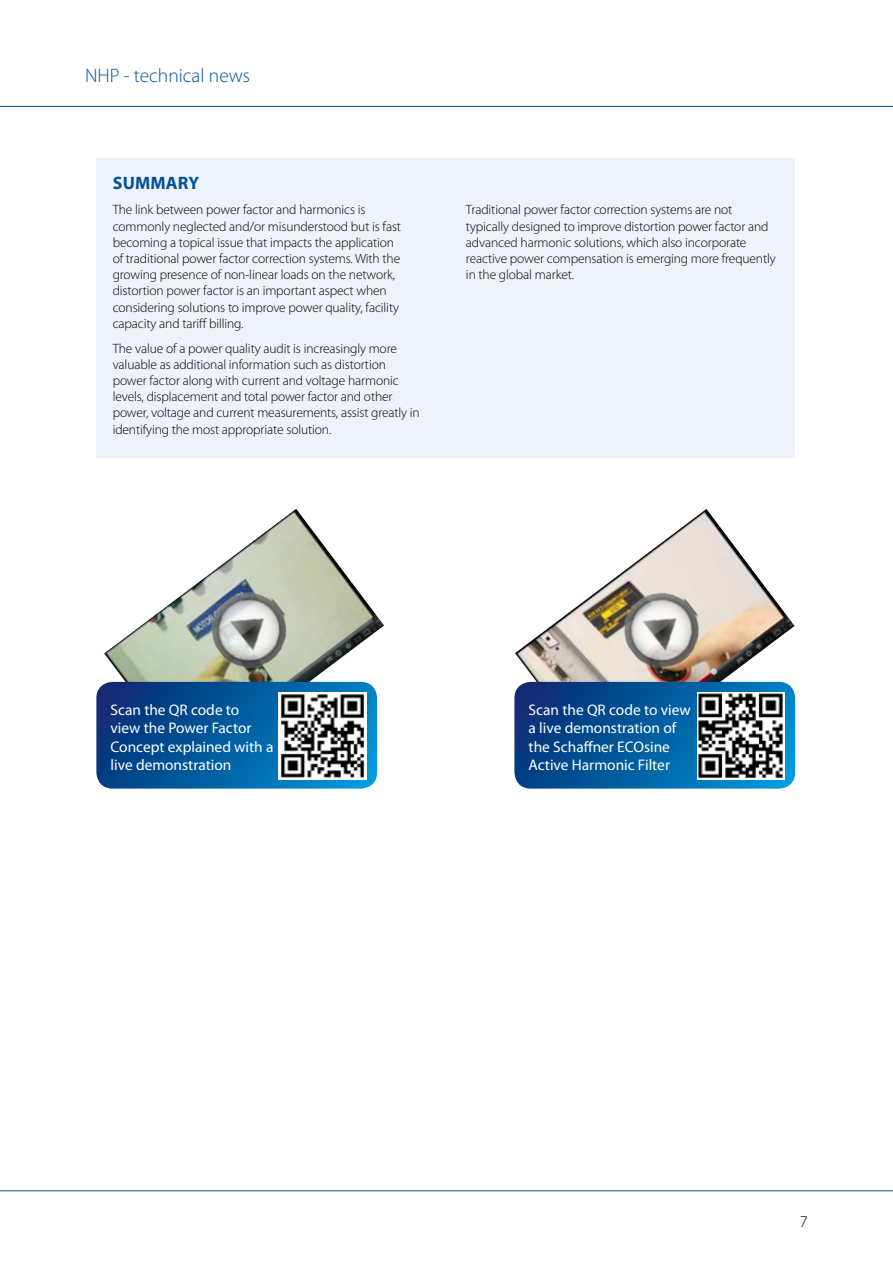
<style>
.page{position:relative;width:893px;height:1263px;background:#fff}
.page>*{position:absolute;margin:0;border:0;box-sizing:border-box;transform-origin:0 0}
.t1{font:300 19.5px "Myriad Pro";color:#00539b}
.t2{font:700 18px "Myriad Pro";color:#00539b}
.t3{font:300 16.5px "Myriad Pro";color:#000}
.t4{font:15.45px/18.5px "Myriad Pro";color:#fff}
.t5{font:300 13.5px/16.2px "Myriad Pro";letter-spacing:-.01em;color:#000}
</style>
<div class="page">
<hr style="left:0;top:106px;width:893px;height:1px;background:#00539b">
<hr style="left:0;top:1190px;width:893px;height:1px;background:#00539b">
<img style="left:515px;top:509px;width:280px;height:173px">
<img style="left:104px;top:509px;width:280px;height:261px">
<div style="left:96px;top:158px;width:699px;height:300px;background:#edf3f8"></div>
<svg style="left:514px;top:682px;width:281px;height:107px;background:#06589b"></svg>
<img style="left:697px;top:692px;width:87px;height:88px">
<svg style="left:96px;top:682px;width:281px;height:107px;background:#07599b"></svg>
<img style="left:279px;top:692px;width:87px;height:88px">
<img style="left:610px;top:577px;width:104px;height:105px">
<img style="left:197px;top:577px;width:105px;height:105px">
<h1 class="t1" style="left:85px;top:63px;width:167px">NHP - technical news</h1>
<h2 class="t2" style="left:113px;top:172px;width:38px">SUMMA</h2>
<h2 class="t2" style="left:178px;top:172px;width:23px">RY</h2>
<p class="t5" style="left:113px;top:202px;width:290px">The link between power factor and harmonics is commonly neglected and/or misunderstood but is fast becoming a topical issue that impacts the application of traditional power factor correction systems. With the growing presence of non-linear loads on the network, distortion power factor is an important aspect when considering solutions to improve power quality, facility capacity and tariff billing.</p>
<p class="t5" style="left:113px;top:340px;width:309px">The value of a power quality audit is increasingly more valuable as additional information such as distortion power factor along with current and voltage harmonic levels, displacement and total power factor and other power, voltage and current measurements, assist greatly in identifying the most appropriate solution.</p>
<p class="t5" style="left:466px;top:202px;width:311px">Traditional power factor correction systems are not typically designed to improve distortion power factor and advanced harmonic solutions, which also incorporate reactive power compensation is emerging more frequently in the global market.</p>
<p class="t4" style="left:111px;top:700px;width:164px">Scan the QR code to<br>view the Power Factor<br>Concept explained with a live demonstration</p>
<p class="t4" style="left:529px;top:700px;width:164px">Scan the QR code to view a live demonstration of the Schaffner ECOsine<br>Active Harmonic Filter</p>
<p class="t3" style="left:800px;top:1211px;width:10px">7</p>
</div>
